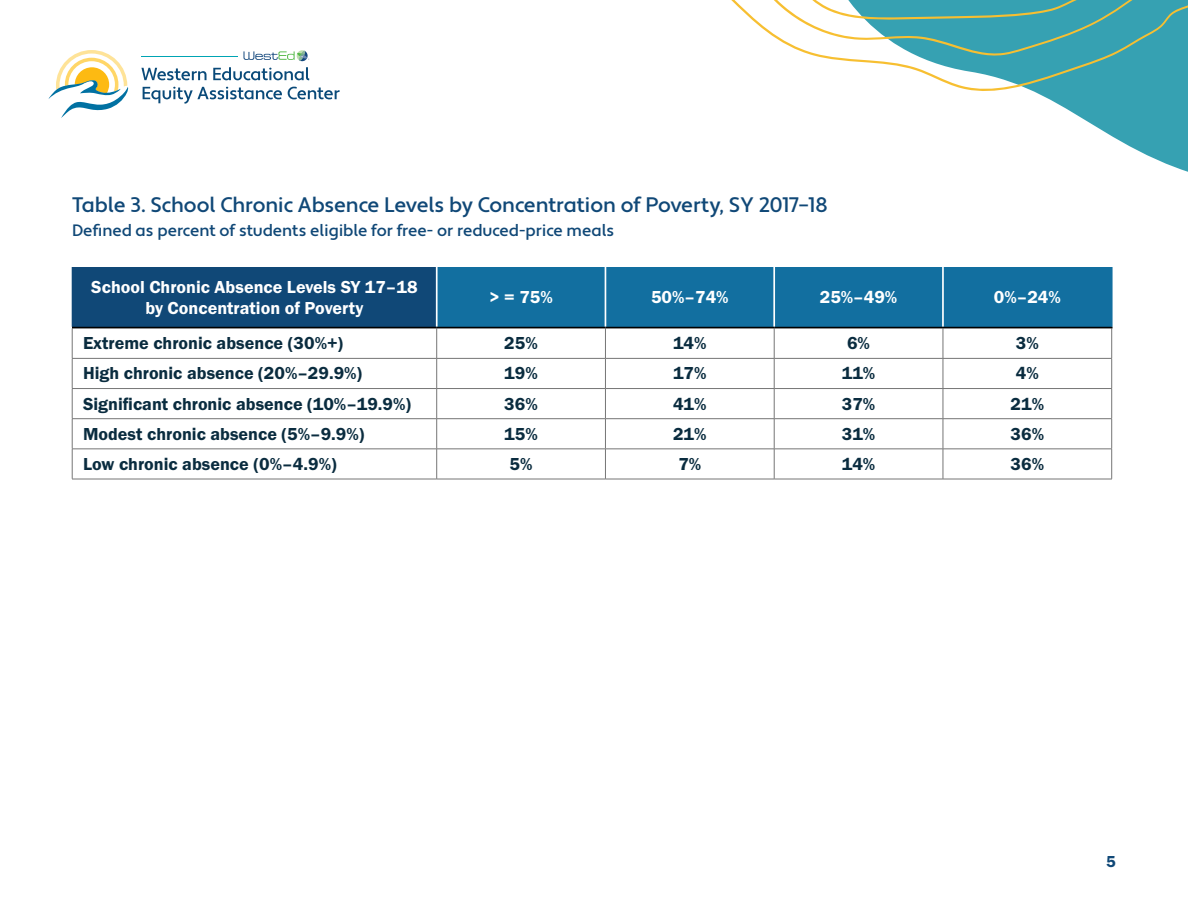
<style>
.page{position:relative;width:1188px;height:918px;background:#fff}
.page>*{position:absolute;margin:0;border:0;box-sizing:border-box;transform-origin:0 0}
.t1{font:500 21px "Apertura";letter-spacing:-.01em;color:#104877}
.t2{font:18px "Franklin Gothic URW Dem";color:#0a2c3f}
.t3{font:18px/21.6px "Franklin Gothic URW Dem";color:#fff;text-align:center}
.t4{font:500 16.5px "Apertura";color:#104877}
.t5{font:16.5px "Franklin Gothic URW Dem";color:#104877}
</style>
<div class="page">
<svg style="left:244px;top:50px;width:65px;height:11px"></svg>
<svg style="left:141px;top:68px;width:66px;height:12px"></svg>
<svg style="left:213px;top:67px;width:96px;height:13px"></svg>
<svg style="left:143px;top:87px;width:139px;height:17px"></svg>
<svg style="left:288px;top:87px;width:52px;height:12px"></svg>
<svg style="left:48px;top:50px;width:80px;height:68px"></svg>
<hr style="left:141px;top:56px;width:97px;height:1px;background:#00a4b3">
<svg style="left:1033px;top:91px;width:155px;height:81px;fill:#36a1b2"></svg>
<svg style="left:820px;top:0;width:368px;height:91px;fill:#36a1b2"></svg>
<svg style="left:731px;top:0;width:427px;height:57px"></svg>
<div style="left:72px;top:267px;width:365px;height:61px;background:#104877"></div>
<div style="left:438px;top:267px;width:673px;height:60px;background:#126fa0"></div>
<svg style="left:73px;top:328px;width:1038px;height:151px"></svg>
<hr style="left:72px;top:328px;width:1px;height:30px;background:#757575">
<hr style="left:436px;top:328px;width:1px;height:30px;background:#757575">
<hr style="left:605px;top:328px;width:1px;height:30px;background:#757575">
<hr style="left:774px;top:328px;width:1px;height:30px;background:#757575">
<hr style="left:943px;top:328px;width:1px;height:30px;background:#757575">
<hr style="left:1111px;top:328px;width:1px;height:30px;background:#757575">
<hr style="left:72px;top:388px;width:365px;height:1px;background:#757575">
<hr style="left:437px;top:388px;width:168px;height:1px;background:#757575">
<hr style="left:605px;top:388px;width:169px;height:1px;background:#757575">
<hr style="left:774px;top:388px;width:169px;height:1px;background:#757575">
<hr style="left:943px;top:388px;width:169px;height:1px;background:#757575">
<hr style="left:72px;top:418px;width:365px;height:1px;background:#757575">
<hr style="left:437px;top:418px;width:168px;height:1px;background:#757575">
<hr style="left:605px;top:418px;width:169px;height:1px;background:#757575">
<hr style="left:774px;top:418px;width:169px;height:1px;background:#757575">
<hr style="left:943px;top:418px;width:169px;height:1px;background:#757575">
<hr style="left:72px;top:449px;width:365px;height:1px;background:#757575">
<hr style="left:437px;top:449px;width:168px;height:1px;background:#757575">
<hr style="left:605px;top:449px;width:169px;height:1px;background:#757575">
<hr style="left:774px;top:449px;width:169px;height:1px;background:#757575">
<hr style="left:943px;top:449px;width:169px;height:1px;background:#757575">
<hr style="left:72px;top:479px;width:365px;height:1px;background:#757575">
<hr style="left:437px;top:479px;width:168px;height:1px;background:#757575">
<hr style="left:605px;top:479px;width:169px;height:1px;background:#757575">
<hr style="left:774px;top:479px;width:169px;height:1px;background:#757575">
<hr style="left:943px;top:479px;width:169px;height:1px;background:#757575">
<hr style="left:436px;top:267px;width:2px;height:60px;background:#fff">
<hr style="left:605px;top:267px;width:1px;height:60px;background:#fff">
<hr style="left:773px;top:267px;width:2px;height:60px;background:#fff">
<hr style="left:942px;top:267px;width:2px;height:60px;background:#fff">
<hr style="left:1111px;top:267px;width:2px;height:60px;background:#126fa0">
<hr style="left:72px;top:358px;width:365px;height:1px;background:#757575">
<hr style="left:437px;top:358px;width:168px;height:1px;background:#757575">
<hr style="left:605px;top:358px;width:169px;height:1px;background:#757575">
<hr style="left:774px;top:358px;width:169px;height:1px;background:#757575">
<hr style="left:943px;top:358px;width:169px;height:1px;background:#757575">
<svg style="left:72px;top:359px;width:1px;height:59px"></svg>
<svg style="left:436px;top:359px;width:1px;height:59px"></svg>
<svg style="left:605px;top:359px;width:1px;height:59px"></svg>
<svg style="left:774px;top:359px;width:1px;height:59px"></svg>
<svg style="left:943px;top:359px;width:1px;height:59px"></svg>
<svg style="left:1111px;top:359px;width:1px;height:59px"></svg>
<hr style="left:72px;top:419px;width:1px;height:30px;background:#757575">
<hr style="left:436px;top:419px;width:1px;height:30px;background:#757575">
<hr style="left:605px;top:419px;width:1px;height:30px;background:#757575">
<hr style="left:774px;top:419px;width:1px;height:30px;background:#757575">
<hr style="left:943px;top:419px;width:1px;height:30px;background:#757575">
<hr style="left:1111px;top:419px;width:1px;height:30px;background:#757575">
<hr style="left:72px;top:449px;width:1px;height:30px;background:#757575">
<hr style="left:436px;top:449px;width:1px;height:30px;background:#757575">
<hr style="left:605px;top:449px;width:1px;height:30px;background:#757575">
<hr style="left:774px;top:449px;width:1px;height:30px;background:#757575">
<hr style="left:943px;top:449px;width:1px;height:30px;background:#757575">
<hr style="left:1111px;top:449px;width:1px;height:30px;background:#757575">
<hr style="left:72px;top:327px;width:365px;height:1px;background:#000">
<hr style="left:437px;top:327px;width:168px;height:1px;background:#000">
<hr style="left:605px;top:327px;width:169px;height:1px;background:#000">
<hr style="left:774px;top:327px;width:169px;height:1px;background:#000">
<hr style="left:943px;top:327px;width:170px;height:1px;background:#000">
<h2 class="t1" style="left:72px;top:192px;width:758px">Table 3. School Chronic Absence Levels by Concentration of Poverty, SY 2017–18</h2>
<p class="t4" style="left:72px;top:220px;width:544px">Defined as percent of students eligible for free- or reduced-price meals</p>
<p class="t3" style="left:91px;top:275px;width:328px">School Chronic Absence Levels SY 17–18 by Concentration of Poverty</p>
<p class="t3" style="left:489px;top:286px;width:65px">&gt; = 75%</p>
<p class="t3" style="left:651px;top:286px;width:79px">50%–74%</p>
<p class="t3" style="left:820px;top:286px;width:79px">25%–49%</p>
<p class="t3" style="left:994px;top:286px;width:69px">0%–24%</p>
<p class="t2" style="left:83px;top:332px;width:261px">Extreme chronic absence (30%+)</p>
<p class="t2" style="left:504px;top:332px;width:35px">25%</p>
<p class="t2" style="left:673px;top:332px;width:35px">14%</p>
<p class="t2" style="left:847px;top:332px;width:24px">6%</p>
<p class="t2" style="left:1016px;top:332px;width:24px">3%</p>
<p class="t2" style="left:83px;top:362px;width:281px">High chronic absence (20%–29.9%)</p>
<p class="t2" style="left:504px;top:362px;width:35px">19%</p>
<p class="t2" style="left:673px;top:362px;width:35px">17%</p>
<p class="t2" style="left:842px;top:362px;width:35px">11%</p>
<p class="t2" style="left:1016px;top:362px;width:24px">4%</p>
<p class="t2" style="left:83px;top:393px;width:330px">Significant chronic absence (10%–19.9%)</p>
<p class="t2" style="left:504px;top:393px;width:35px">36%</p>
<p class="t2" style="left:673px;top:393px;width:35px">41%</p>
<p class="t2" style="left:842px;top:393px;width:35px">37%</p>
<p class="t2" style="left:1011px;top:393px;width:35px">21%</p>
<p class="t2" style="left:83px;top:423px;width:283px">Modest chronic absence (5%–9.9%)</p>
<p class="t2" style="left:504px;top:423px;width:35px">15%</p>
<p class="t2" style="left:673px;top:423px;width:35px">21%</p>
<p class="t2" style="left:842px;top:423px;width:35px">31%</p>
<p class="t2" style="left:1011px;top:423px;width:35px">36%</p>
<p class="t2" style="left:83px;top:453px;width:255px">Low chronic absence (0%–4.9%)</p>
<p class="t2" style="left:510px;top:453px;width:24px">5%</p>
<p class="t2" style="left:678px;top:453px;width:24px">7%</p>
<p class="t2" style="left:842px;top:453px;width:35px">14%</p>
<p class="t2" style="left:1011px;top:453px;width:35px">36%</p>
<p class="t5" style="left:1106px;top:851px;width:11px">5</p>
</div>
